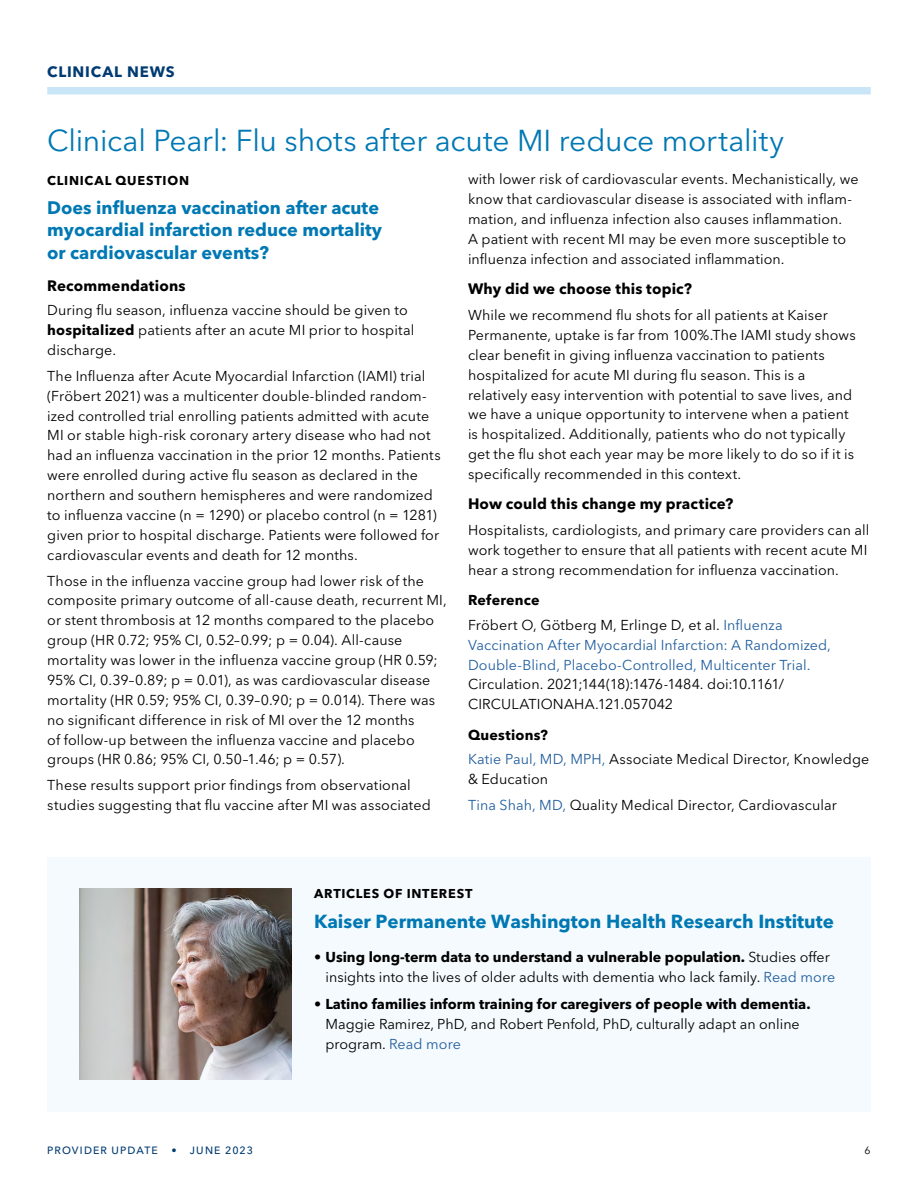
<style>
.page{position:relative;width:918px;height:1188px;background:#fff}
.page>*{position:absolute;margin:0;border:0;box-sizing:border-box;transform-origin:0 0}
.Head_22pt{font:30px "Avenir Next LT Pro";letter-spacing:-.01em;color:#0078b3}
.Head_14_pt{font:700 18.75px "Avenir Next LT Pro";color:#0078b3}
.Body_copy{font:700 18px/22.5px "Avenir Next LT Pro";color:#0078b3}
.Subhead_10pt{font:700 15px "Avenir Next LT Pro";letter-spacing:.01em;color:#000}
.Head_Section{font:700 15px "Avenir Next LT Pro";letter-spacing:.055em;color:#003b71}
.Body_copy-2{font:14.25px/19.8px "Avenir Next LT Pro";letter-spacing:.01em;color:#000}
.Body_copy_Bullets{font:14.25px/20.2px "Avenir Next LT Pro";color:#000}
.Body_copy-3{font:14.25px/19.8px "Avenir Next LT Pro";letter-spacing:.005em;color:#215e9e}
.Subhead_10pt-2{font:700 14.25px "Avenir Next LT Pro";letter-spacing:.015em;color:#000}
.Head_Section-2{font:700 12.75px "Avenir Next LT Pro";letter-spacing:.055em;color:#000}
.Body_copy-4{font:700 12.75px "Avenir Next LT Pro";letter-spacing:.06em;color:#000}
.t1{font:500 10.5px "Avenir Next LT Pro";letter-spacing:.105em;color:#003b71}
.t2{font:10.5px "Avenir Next LT Pro";color:#000}
.s1{font-weight:700}
.s2{color:#000}
.s3{color:#215e9e}
</style>
<div class="page">
<div style="left:47px;top:857px;width:824px;height:255px;background:#f4fafd"></div>
<div style="left:47px;top:87px;width:824px;height:7px;background:#c8e6f8"></div>
<img style="left:80px;top:888px;width:212px;height:192px">
<p class="Head_Section" style="left:47px;top:62px;width:129px">CLINICAL NEWS</p>
<p class="Head_22pt" style="left:47px;top:123px;width:738px">Clinical Pearl: Flu shots after acute MI reduce mortality</p>
<p class="Body_copy-4" style="left:47px;top:172px;width:143px">CLINICAL QUESTION</p>
<p class="Body_copy" style="left:47px;top:196px;width:336px">Does influenza vaccination after acute myocardial infarction reduce mortality or cardiovascular events?</p>
<p class="Subhead_10pt" style="left:47px;top:276px;width:140px">Recommendations</p>
<p class="Body_copy-2" style="left:47px;top:300px;width:369px">During flu season, influenza vaccine should be given to <span class="s1">hospitalized</span> patients after an acute MI prior to hospital discharge.</p>
<p class="Body_copy-2" style="left:47px;top:366px;width:395px">The Influenza after Acute Myocardial Infarction (IAMI) trial (Fröbert 2021) was a multicenter double-blinded random&shy;ized controlled trial enrolling patients admitted with acute MI or stable high-risk coronary artery disease who had not had an influenza vaccination in the prior 12 months. Patients were enrolled during active flu season as declared in the northern and southern hemispheres and were randomized to influenza vaccine (n = 1290) or placebo control (n = 1281) given prior to hospital discharge. Patients were followed for cardiovascular events and death for 12 months.</p>
<p class="Body_copy-2" style="left:47px;top:571px;width:401px">Those in the influenza vaccine group had lower risk of the composite primary outcome of all-cause death, recurrent MI, or stent thrombosis at 12 months compared to the placebo group (HR 0.72; 95% CI, 0.52–0.99; p = 0.04). All-cause mortality was lower in the influenza vaccine group (HR 0.59; 95% CI, 0.39–0.89; p = 0.01), as was cardiovascular disease mortality (HR 0.59; 95% CI, 0.39–0.90; p = 0.014). There was no significant difference in risk of MI over the 12 months<br>of follow-up between the influenza vaccine and placebo groups (HR 0.86; 95% CI, 0.50–1.46; p = 0.57).</p>
<p class="Body_copy-2" style="left:47px;top:775px;width:385px">These results support prior findings from observational studies suggesting that flu vaccine after MI was associated</p>
<p class="Body_copy-2" style="left:468px;top:169px;width:392px">with lower risk of cardiovascular events. Mechanistically, we know that cardiovascular disease is associated with inflam&shy;mation, and influenza infection also causes inflammation.<br>A patient with recent MI may be even more susceptible to influenza infection and associated inflammation.</p>
<p class="Subhead_10pt" style="left:468px;top:280px;width:226px">Why did we choose this topic?</p>
<p class="Body_copy-2" style="left:468px;top:305px;width:389px">While we recommend flu shots for all patients at Kaiser Permanente, uptake is far from 100%.The IAMI study shows clear benefit in giving influenza vaccination to patients hospitalized for acute MI during flu season. This is a relatively easy intervention with potential to save lives, and we have a unique opportunity to intervene when a patient is hospitalized. Additionally, patients who do not typically get the flu shot each year may be more likely to do so if it is specifically recommended in this context.</p>
<p class="Subhead_10pt" style="left:468px;top:495px;width:267px">How could this change my practice?</p>
<p class="Body_copy-2" style="left:468px;top:520px;width:403px">Hospitalists, cardiologists, and primary care providers can all work together to ensure that all patients with recent acute MI hear a strong recommendation for influenza vaccination.</p>
<p class="Subhead_10pt-2" style="left:468px;top:592px;width:73px">Reference</p>
<p class="Body_copy-3" style="left:468px;top:615px;width:365px"><span class="s2">Fröbert O, Götberg M, Erlinge D, et al.</span> Influenza Vaccination After Myocardial Infarction: A Randomized, Double-Blind, Placebo-Controlled, Multicenter Trial.<br><span class="s2">Circulation. 2021;144(18):1476-1484. doi:10.1161/ CIRCULATIONAHA.121.057042</span></p>
<p class="Subhead_10pt-2" style="left:468px;top:726px;width:82px">Questions?</p>
<p class="Body_copy-2" style="left:468px;top:749px;width:403px"><span class="s3">Katie Paul, MD, MPH,</span> Associate Medical Director, Knowledge &amp; Education</p>
<p class="Body_copy-2" style="left:468px;top:795px;width:370px"><span class="s3">Tina Shah, MD,</span> Quality Medical Director, Cardiovascular</p>
<p class="Head_Section-2" style="left:314px;top:886px;width:160px">ARTICLES OF INTEREST</p>
<p class="Head_14_pt" style="left:314px;top:910px;width:521px">Kaiser Permanente Washington Health Research Institute</p>
<p class="Body_copy_Bullets" style="left:326px;top:947px;width:511px;text-indent:-11px">• <span class="s1">Using long-term data to understand a vulnerable population.</span> Studies offer insights into the lives of older adults with dementia who lack family. <span class="s3">Read more</span></p>
<p class="Body_copy_Bullets" style="left:326px;top:994px;width:487px;text-indent:-11px">• <span class="s1">Latino families inform training for caregivers of people with dementia.<br></span>Maggie Ramirez, PhD, and Robert Penfold, PhD, culturally adapt an online program. <span class="s3">Read more</span></p>
<p class="t1" style="left:47px;top:1144px;width:112px">PROVIDER UPDATE</p>
<p class="t1" style="left:171px;top:1144px;width:83px">• JUNE 2023</p>
<p class="t2" style="left:865px;top:1144px;width:8px">6</p>
</div>
